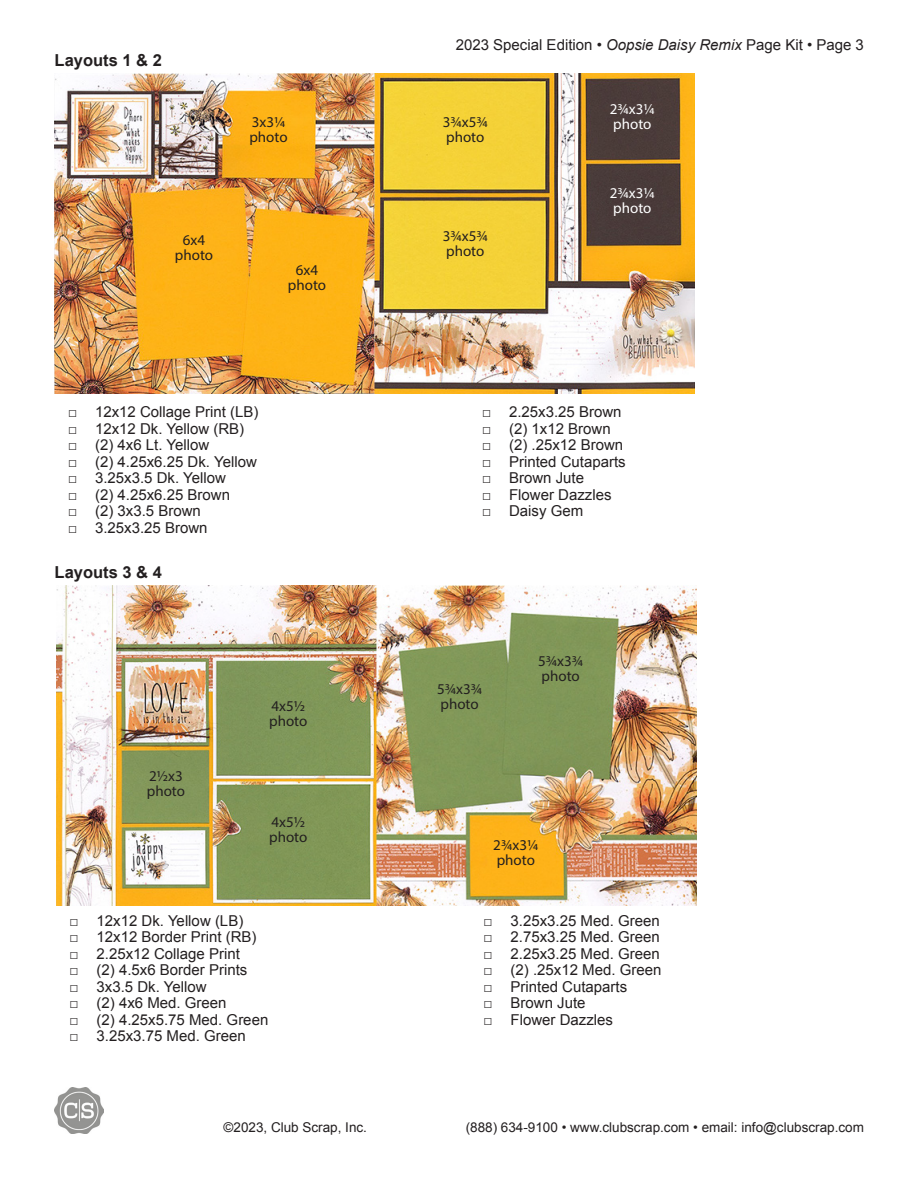
<style>
.page{position:relative;width:918px;height:1188px;background:#fff}
.page>*{position:absolute;margin:0;border:0;box-sizing:border-box;transform-origin:0 0}
.t1{font:700 16.5px "Arial";color:#231f20}
.t2{font:15px "Arial";color:#231f20}
.t3{font:15px "Myriad Pro";color:#231f20}
.t4{font:15px "Myriad Pro";color:#fff}
.t5{font:13.5px "Arial";color:#231f20}
.s1{font-style:italic}
</style>
<div class="page">
<img style="left:55px;top:1088px;width:49px;height:46px">
<img style="left:56px;top:585px;width:640px;height:320px">
<img style="left:55px;top:73px;width:640px;height:320px">
<p class="t1" style="left:55px;top:49px;width:109px">Layouts 1 &amp; 2</p>
<p class="t3" style="left:183px;top:231px;width:24px">6x4</p>
<p class="t3" style="left:175px;top:246px;width:40px">photo</p>
<p class="t3" style="left:252px;top:113px;width:27px">3x31/4</p>
<p class="t3" style="left:249px;top:128px;width:40px">photo</p>
<p class="t3" style="left:296px;top:261px;width:24px">6x4</p>
<p class="t3" style="left:288px;top:276px;width:40px">photo</p>
<p class="t2" style="left:68px;top:402px;width:192px">□ 12x12 Collage Print (LB)</p>
<p class="t2" style="left:68px;top:419px;width:178px">□ 12x12 Dk. Yellow (RB)</p>
<p class="t2" style="left:68px;top:435px;width:143px">□ (2) 4x6 Lt. Yellow</p>
<p class="t2" style="left:68px;top:452px;width:190px">□ (2) 4.25x6.25 Dk. Yellow</p>
<p class="t2" style="left:68px;top:468px;width:159px">□ 3.25x3.5 Dk. Yellow</p>
<p class="t2" style="left:68px;top:485px;width:164px">□ (2) 4.25x6.25 Brown</p>
<p class="t2" style="left:68px;top:501px;width:134px">□ (2) 3x3.5 Brown</p>
<p class="t2" style="left:68px;top:518px;width:141px">□ 3.25x3.25 Brown</p>
<p class="t1" style="left:55px;top:561px;width:109px">Layouts 3 &amp; 4</p>
<p class="t3" style="left:149px;top:767px;width:35px">21/2x3</p>
<p class="t3" style="left:147px;top:782px;width:40px">photo</p>
<p class="t3" style="left:271px;top:696px;width:27px">4x51/2</p>
<p class="t3" style="left:269px;top:711px;width:40px">photo</p>
<p class="t3" style="left:271px;top:812px;width:27px">4x51/2</p>
<p class="t3" style="left:269px;top:827px;width:40px">photo</p>
<p class="t2" style="left:70px;top:911px;width:175px">□ 12x12 Dk. Yellow (LB)</p>
<p class="t2" style="left:70px;top:927px;width:189px">□ 12x12 Border Print (RB)</p>
<p class="t2" style="left:70px;top:944px;width:172px">□ 2.25x12 Collage Print</p>
<p class="t2" style="left:70px;top:960px;width:179px">□ (2) 4.5x6 Border Prints</p>
<p class="t2" style="left:70px;top:977px;width:139px">□ 3x3.5 Dk. Yellow</p>
<p class="t2" style="left:70px;top:993px;width:159px">□ (2) 4x6 Med. Green</p>
<p class="t2" style="left:70px;top:1010px;width:200px">□ (2) 4.25x5.75 Med. Green</p>
<p class="t2" style="left:70px;top:1026px;width:178px">□ 3.25x3.75 Med. Green</p>
<p class="t2" style="left:456px;top:35px;width:410px">2023 Special Edition • <span class="s1">Oopsie Daisy Remix</span> Page Kit • Page 3</p>
<p class="t3" style="left:443px;top:113px;width:39px">33/4x53/4</p>
<p class="t3" style="left:446px;top:128px;width:40px">photo</p>
<p class="t3" style="left:443px;top:227px;width:39px">33/4x53/4</p>
<p class="t3" style="left:446px;top:242px;width:40px">photo</p>
<p class="t4" style="left:610px;top:100px;width:39px">23/4x31/4</p>
<p class="t4" style="left:613px;top:115px;width:40px">photo</p>
<p class="t4" style="left:610px;top:184px;width:39px">23/4x31/4</p>
<p class="t4" style="left:613px;top:199px;width:40px">photo</p>
<p class="t2" style="left:482px;top:402px;width:141px">□ 2.25x3.25 Brown</p>
<p class="t2" style="left:482px;top:419px;width:130px">□ (2) 1x12 Brown</p>
<p class="t2" style="left:482px;top:435px;width:143px">□ (2) .25x12 Brown</p>
<p class="t2" style="left:482px;top:452px;width:145px">□ Printed Cutaparts</p>
<p class="t2" style="left:482px;top:468px;width:104px">□ Brown Jute</p>
<p class="t2" style="left:482px;top:485px;width:131px">□ Flower Dazzles</p>
<p class="t2" style="left:482px;top:501px;width:103px">□ Daisy Gem</p>
<p class="t3" style="left:437px;top:679px;width:39px">53/4x33/4</p>
<p class="t3" style="left:440px;top:694px;width:40px">photo</p>
<p class="t3" style="left:538px;top:652px;width:39px">53/4x33/4</p>
<p class="t3" style="left:542px;top:667px;width:40px">photo</p>
<p class="t3" style="left:493px;top:836px;width:39px">23/4x31/4</p>
<p class="t3" style="left:497px;top:851px;width:40px">photo</p>
<p class="t2" style="left:484px;top:911px;width:178px">□ 3.25x3.25 Med. Green</p>
<p class="t2" style="left:484px;top:927px;width:178px">□ 2.75x3.25 Med. Green</p>
<p class="t2" style="left:484px;top:944px;width:178px">□ 2.25x3.25 Med. Green</p>
<p class="t2" style="left:484px;top:960px;width:179px">□ (2) .25x12 Med. Green</p>
<p class="t2" style="left:484px;top:977px;width:145px">□ Printed Cutaparts</p>
<p class="t2" style="left:484px;top:993px;width:104px">□ Brown Jute</p>
<p class="t2" style="left:484px;top:1010px;width:131px">□ Flower Dazzles</p>
<p class="t5" style="left:224px;top:1118px;width:145px">©2023, Club Scrap, Inc.</p>
<p class="t5" style="left:466px;top:1118px;width:400px">(888) 634-9100 • www.clubscrap.com • email: info@clubscrap.com</p>
</div>
